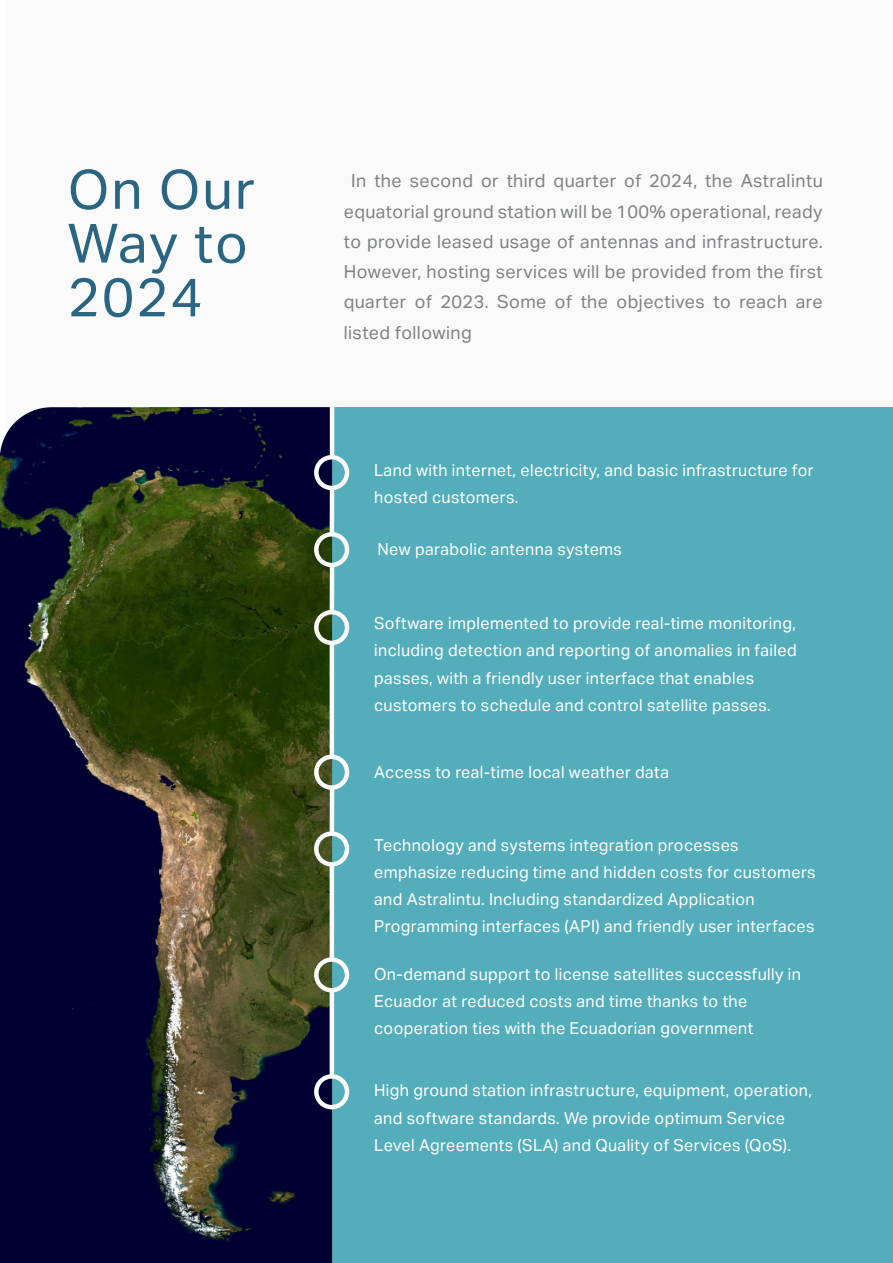
<style>
.page{position:relative;width:893px;height:1263px;background:#fff}
.page>*{position:absolute;margin:0;border:0;box-sizing:border-box;transform-origin:0 0}
.t1{font:54.15px/53.7px "Aktiv Grotesk Trial";letter-spacing:.04em;color:#2a6682}
.t2{font:18px/30.2px "Aktiv Grotesk Trial";letter-spacing:.02em;color:#808285;text-align:justify}
.t3{font:16.5px/27.2px "Aktiv Grotesk Trial";letter-spacing:.02em;color:#fff}
</style>
<div class="page">
<div style="left:7px;top:0;width:886px;height:1263px;background:#fafafa"></div>
<div style="left:150px;top:407px;width:743px;height:855px;background:#54adbb"></div>
<img style="left:0;top:407px;width:332px;height:856px">
<div style="left:314px;top:455px;width:35px;height:35px;border:4px solid #fafafa;border-radius:50%"></div>
<hr style="left:330px;top:377px;width:4px;height:80px;background:#fafafa">
<div style="left:314px;top:532px;width:35px;height:35px;border:4px solid #fafafa;border-radius:50%"></div>
<div style="left:314px;top:610px;width:35px;height:35px;border:4px solid #fafafa;border-radius:50%"></div>
<hr style="left:330px;top:488px;width:4px;height:46px;background:#fafafa">
<hr style="left:330px;top:565px;width:4px;height:47px;background:#fafafa">
<div style="left:314px;top:831px;width:35px;height:35px;border:4px solid #fafafa;border-radius:50%"></div>
<hr style="left:330px;top:787px;width:4px;height:47px;background:#fafafa">
<div style="left:314px;top:957px;width:35px;height:35px;border:4px solid #fafafa;border-radius:50%"></div>
<hr style="left:330px;top:864px;width:4px;height:96px;background:#fafafa">
<hr style="left:330px;top:991px;width:4px;height:85px;background:#fafafa">
<div style="left:314px;top:1074px;width:35px;height:35px;border:4px solid #fafafa;border-radius:50%"></div>
<div style="left:314px;top:755px;width:35px;height:35px;border:4px solid #fafafa;border-radius:50%"></div>
<hr style="left:330px;top:644px;width:4px;height:113px;background:#fafafa">
<h1 class="t1" style="left:68px;top:163px;width:188px">On Our<br>Way to<br>2024</h1>
<p class="t2" style="left:344px;top:166px;width:480px;text-indent:8px">In the second or third quarter of 2024, the Astralintu equatorial ground station will be 100% operational, ready to provide leased usage of antennas and infrastructure.<br>However, hosting services will be provided from the first quarter of 2023. Some of the objectives to reach are listed following</p>
<p class="t3" style="left:374px;top:457px;width:441px">Land with internet, electricity, and basic infrastructure for hosted customers.</p>
<p class="t3" style="left:378px;top:535px;width:246px">New parabolic antenna systems</p>
<p class="t3" style="left:374px;top:610px;width:424px">Software implemented to provide real-time monitoring, including detection and reporting of anomalies in failed passes, with a friendly user interface that enables customers to schedule and control satellite passes.</p>
<p class="t3" style="left:374px;top:759px;width:296px">Access to real-time local weather data</p>
<p class="t3" style="left:374px;top:831px;width:443px">Technology and systems integration processes emphasize reducing time and hidden costs for customers and Astralintu. Including standardized Application Programming interfaces (API) and friendly user interfaces</p>
<p class="t3" style="left:374px;top:960px;width:428px">On-demand support to license satellites successfully in<br>Ecuador at reduced costs and time thanks to the cooperation ties with the Ecuadorian government</p>
<p class="t3" style="left:374px;top:1077px;width:439px">High ground station infrastructure, equipment, operation, and software standards. We provide optimum Service<br>Level Agreements (SLA) and Quality of Services (QoS).</p>
</div>
